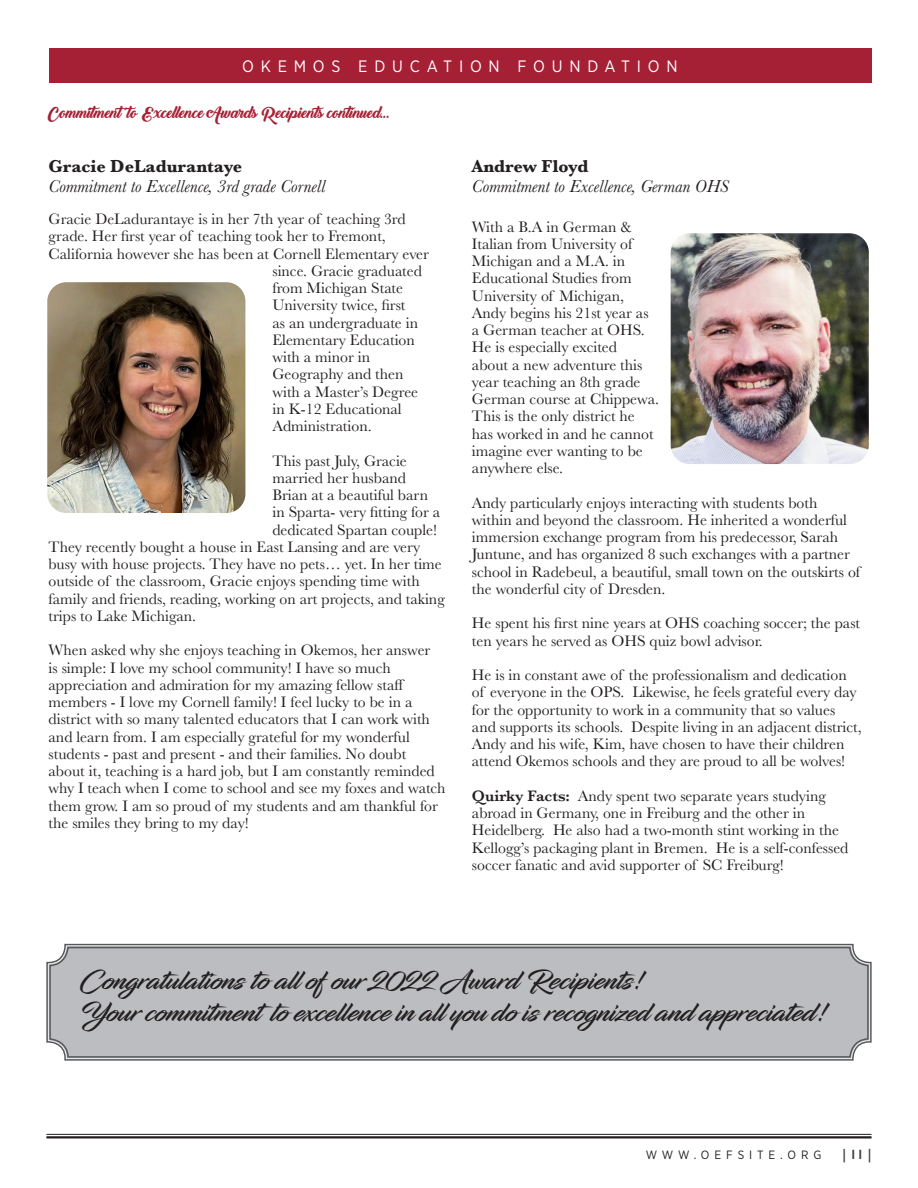
<style>
.page{position:relative;width:918px;height:1188px;background:#fff}
.page>*{position:absolute;margin:0;border:0;box-sizing:border-box;transform-origin:0 0}
.t1{font:27px "Infinite Stroke Bolder";color:#231f20}
.t2{font:italic 18px "Baskerville";color:#231f20}
.t3{font:700 18px "Baskerville";color:#231f20}
.t4{font:16.5px "Gotham Narrow";letter-spacing:.41em;color:#fff}
.t5{font:15.75px/17.2px "Baskerville";color:#231f20}
.t6{font:15px "Backto Black Bold Demo";color:#a62035}
.t7{font:600 13.5px "Gill Sans";color:#3e3e3f}
.t8{font:12px "Gotham Narrow";letter-spacing:.41em;color:#231f20}
.s1{font-weight:600}
</style>
<div class="page">
<div style="left:49px;top:48px;width:823px;height:35px;background:#a62035"></div>
<hr style="left:46px;top:1134px;width:826px;height:1px;background:#231f20">
<hr style="left:46px;top:1136px;width:826px;height:2px;background:#231f20">
<svg style="left:46px;top:943px;width:826px;height:118px;background:#bbbcbf"></svg>
<div style="left:49px;top:947px;width:820px;height:111px;border:1px solid #57585a;border-radius:18px"></div>
<img style="left:47px;top:282px;width:198px;height:231px">
<img style="left:671px;top:233px;width:198px;height:231px">
<p class="t4" style="left:242px;top:56px;width:437px">OKEMOS EDUCATION FOUNDATION</p>
<p class="t6" style="left:49px;top:104px;width:343px">Commitmentto Excellence Awards Recipients continued...</p>
<p class="t3" style="left:49px;top:154px;width:195px">Gracie DeLadurantaye</p>
<p class="t2" style="left:49px;top:174px;width:278px">Commitment to Excellence, 3rd grade Cornell</p>
<p class="t5" style="left:49px;top:211px;width:359px">Gracie DeLadurantaye is in her 7th year of teaching 3rd</p>
<p class="t5" style="left:49px;top:228px;width:339px">grade. Her first year of teaching took her to Fremont,</p>
<p class="t5" style="left:49px;top:245px;width:382px">California however she has been at Cornell Elementary ever</p>
<p class="t5" style="left:272px;top:262px;width:151px">since. Gracie graduated</p>
<p class="t5" style="left:272px;top:280px;width:132px">from Michigan State</p>
<p class="t5" style="left:272px;top:297px;width:135px">University twice, first</p>
<p class="t5" style="left:272px;top:314px;width:147px">as an undergraduate in</p>
<p class="t5" style="left:272px;top:331px;width:144px">Elementary Education</p>
<p class="t5" style="left:272px;top:349px;width:99px">with a minor in</p>
<p class="t5" style="left:272px;top:366px;width:133px">Geography and then</p>
<p class="t5" style="left:272px;top:383px;width:147px">with a Master’s Degree</p>
<p class="t5" style="left:272px;top:400px;width:131px">in K-12 Educational</p>
<p class="t5" style="left:272px;top:418px;width:101px">Administration.</p>
<p class="t5" style="left:272px;top:452px;width:136px">This past July, Gracie</p>
<p class="t5" style="left:272px;top:469px;width:135px">married her husband</p>
<p class="t5" style="left:272px;top:487px;width:157px">Brian at a beautiful barn</p>
<p class="t5" style="left:272px;top:504px;width:169px">in Sparta- very fitting for a</p>
<p class="t5" style="left:272px;top:521px;width:166px">dedicated Spartan couple!</p>
<p class="t5" style="left:49px;top:538px;width:373px">They recently bought a house in East Lansing and are very</p>
<p class="t5" style="left:49px;top:556px;width:395px">busy with house projects. They have no pets… yet. In her time</p>
<p class="t5" style="left:49px;top:573px;width:373px">outside of the classroom, Gracie enjoys spending time with</p>
<p class="t5" style="left:49px;top:590px;width:398px">family and friends, reading, working on art projects, and taking</p>
<p class="t5" style="left:49px;top:607px;width:149px">trips to Lake Michigan.</p>
<p class="t5" style="left:49px;top:642px;width:398px">When asked why she enjoys teaching in Okemos, her answer<br>is simple: I love my school community! I have so much appreciation and admiration for my amazing fellow staff members - I love my Cornell family! I feel lucky to be in a district with so many talented educators that I can work with and learn from. I am especially grateful for my wonderful students - past and present - and their families. No doubt about it, teaching is a hard job, but I am constantly reminded why I teach when I come to school and see my foxes and watch them grow. I am so proud of my students and am thankful for the smiles they bring to my day!</p>
<p class="t3" style="left:472px;top:154px;width:118px">Andrew Floyd</p>
<p class="t2" style="left:472px;top:174px;width:258px">Commitment to Excellence, German OHS</p>
<p class="t5" style="left:472px;top:218px;width:189px">With a B.A in German &amp;<br>Italian from University of<br>Michigan and a M.A. in<br>Educational Studies from<br>University of Michigan,<br>Andy begins his 21st year as a German teacher at OHS.<br>He is especially excited<br>about a new adventure this year teaching an 8th grade<br>German course at Chippewa.<br>This is the only district he has worked in and he cannot imagine ever wanting to be anywhere else.</p>
<p class="t5" style="left:472px;top:494px;width:390px">Andy particularly enjoys interacting with students both within and beyond the classroom. He inherited a wonderful immersion exchange program from his predecessor, Sarah Juntune, and has organized 8 such exchanges with a partner school in Radebeul, a beautiful, small town on the outskirts of the wonderful city of Dresden.</p>
<p class="t5" style="left:472px;top:615px;width:390px">He spent his first nine years at OHS coaching soccer; the past ten years he served as OHS quiz bowl advisor.</p>
<p class="t5" style="left:472px;top:667px;width:391px">He is in constant awe of the professionalism and dedication of everyone in the OPS. Likewise, he feels grateful every day for the opportunity to work in a community that so values and supports its schools. Despite living in an adjacent district, Andy and his wife, Kim, have chosen to have their children attend Okemos schools and they are proud to all be wolves!</p>
<p class="t5" style="left:472px;top:787px;width:378px"><span class="s1">Quirky Facts:</span> Andy spent two separate years studying abroad in Germany, one in Freiburg and the other in Heidelberg. He also had a two-month stint working in the Kellogg’s packaging plant in Bremen. He is a self-confessed soccer fanatic and avid supporter of SC Freiburg!</p>
<p class="t1" style="left:81px;top:963px;width:567px">Congratulations to all of our 2022 Award Recipients!</p>
<p class="t1" style="left:81px;top:996px;width:750px">Your commitmentto excellence in all you do is recognized and appreciated!</p>
<p class="t8" style="left:646px;top:1147px;width:177px">WWW.OEFSITE.ORG</p>
<p class="t7" style="left:842px;top:1146px;width:31px">| 11 |</p>
</div>
